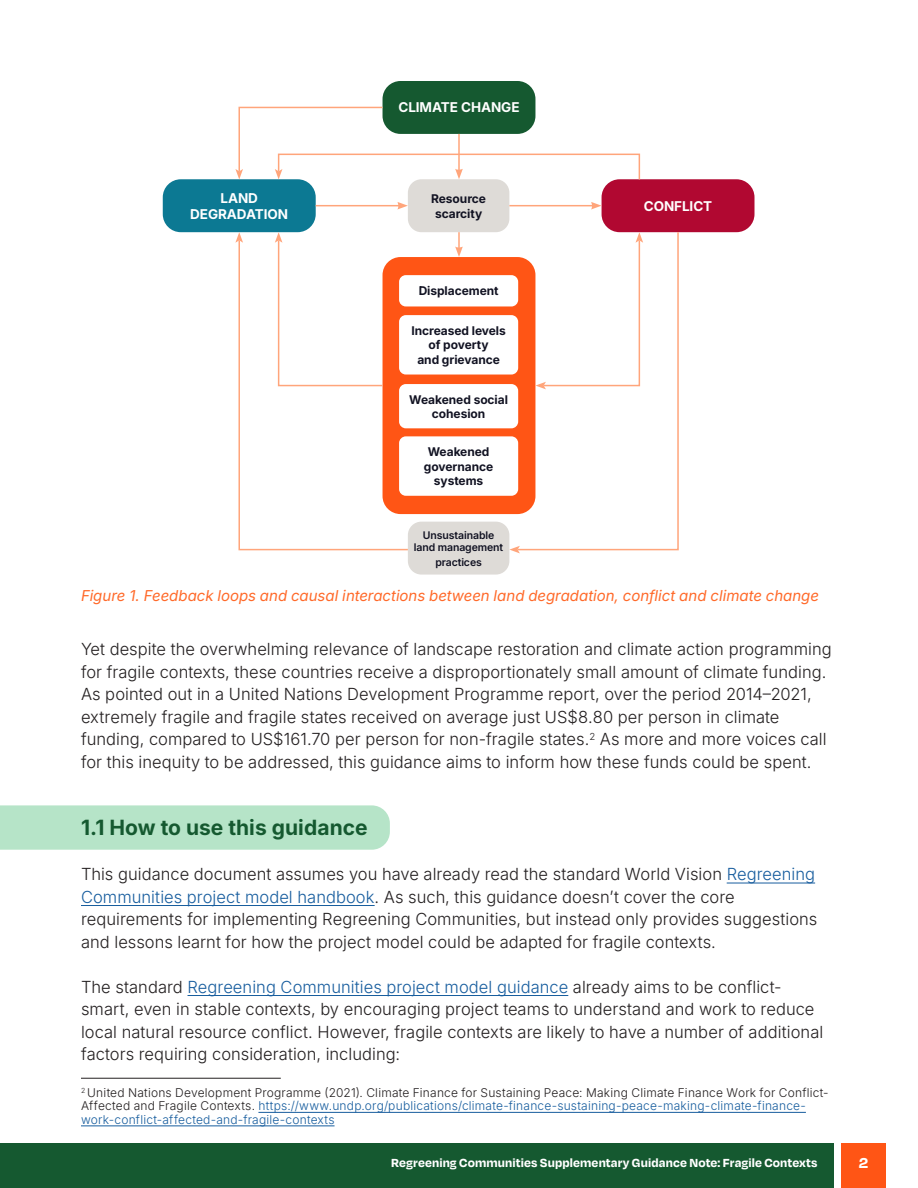
<style>
.page{position:relative;width:918px;height:1188px;background:#fff}
.page>*{position:absolute;margin:0;border:0;box-sizing:border-box;transform-origin:0 0}
.t1{font:21px "Inter";color:#155930}
.t2{font:300 16.5px/22.5px "Inter";letter-spacing:.005em;color:#231f20}
.t3{font:700 16.5px "Degular";color:#fff}
.t4{font:italic 15px "Inter";letter-spacing:-.005em;color:#ff6929}
.t5{font:700 13.5px "Degular";letter-spacing:.01em;color:#fff}
.t6{font:13.5px "Inter";letter-spacing:-.005em;color:#fff}
.t7{font:300 12px/13.5px "Inter";letter-spacing:.02em;color:#231f20}
.t8{font:12px/14.4px "Inter";letter-spacing:-.005em;color:#111222;text-align:center}
.t9{font:10.5px "Inter";letter-spacing:-.01em;color:#111222}
.s1{color:#175d9e}
</style>
<div class="page">
<div style="left:841px;top:1144px;width:45px;height:44px;background:#ff5515"></div>
<div style="left:0;top:1144px;width:834px;height:44px;background:#155930"></div>
<div style="left:0;top:805px;width:390px;height:45px;background:#b6e4c8"></div>
<hr style="left:727px;top:883px;width:88px;height:1px;background:#175d9e">
<hr style="left:81px;top:905px;width:294px;height:1px;background:#175d9e">
<hr style="left:188px;top:995px;width:380px;height:1px;background:#175d9e">
<hr style="left:258px;top:1112px;width:548px;height:1px;background:#175d9e">
<hr style="left:81px;top:1126px;width:254px;height:1px;background:#175d9e">
<hr style="left:81px;top:1078px;width:200px;height:1px;background:#231f20">
<div style="left:383px;top:81px;width:152px;height:53px;background:#155930;border-radius:18px"></div>
<div style="left:163px;top:179px;width:153px;height:53px;background:#0c7993;border-radius:18px"></div>
<div style="left:602px;top:179px;width:153px;height:53px;background:#b10831;border-radius:18px"></div>
<div style="left:408px;top:179px;width:101px;height:53px;background:#dedbd7;border-radius:13px"></div>
<div style="left:383px;top:257px;width:152px;height:257px;background:#ff5515;border-radius:18px"></div>
<div style="left:399px;top:275px;width:119px;height:31px;background:#fff;border-radius:7px"></div>
<div style="left:399px;top:315px;width:119px;height:60px;background:#fff;border-radius:7px"></div>
<div style="left:399px;top:384px;width:119px;height:44px;background:#fff;border-radius:7px"></div>
<div style="left:399px;top:436px;width:119px;height:60px;background:#fff;border-radius:7px"></div>
<div style="left:408px;top:522px;width:101px;height:53px;background:#dedbd7;border-radius:13px"></div>
<hr style="left:316px;top:205px;width:84px;height:1px;background:#ffa57b">
<svg style="left:397px;top:202px;width:11px;height:8px"></svg>
<hr style="left:509px;top:205px;width:84px;height:1px;background:#ffa57b">
<svg style="left:591px;top:202px;width:11px;height:8px"></svg>
<svg style="left:455px;top:232px;width:8px;height:25px"></svg>
<svg style="left:516px;top:231px;width:164px;height:320px"></svg>
<svg style="left:509px;top:546px;width:11px;height:7px"></svg>
<svg style="left:238px;top:243px;width:171px;height:308px"></svg>
<svg style="left:235px;top:232px;width:8px;height:11px"></svg>
<svg style="left:275px;top:232px;width:109px;height:155px"></svg>
<svg style="left:535px;top:232px;width:108px;height:157px"></svg>
<svg style="left:235px;top:106px;width:406px;height:75px"></svg>
<p class="t6" style="left:220px;top:188px;width:39px">LAND</p>
<p class="t6" style="left:190px;top:204px;width:99px">DEGRADATION</p>
<p class="t6" style="left:398px;top:97px;width:123px">CLIMATE CHANGE</p>
<p class="t8" style="left:431px;top:191px;width:56px">Resource</p>
<p class="t8" style="left:435px;top:206px;width:49px">scarcity</p>
<p class="t8" style="left:419px;top:283px;width:81px">Displacement</p>
<p class="t8" style="left:411px;top:323px;width:96px">Increased levels of poverty<br>and grievance</p>
<p class="t8" style="left:409px;top:392px;width:100px">Weakened social</p>
<p class="t8" style="left:432px;top:406px;width:55px">cohesion</p>
<p class="t8" style="left:428px;top:444px;width:63px">Weakened</p>
<p class="t8" style="left:424px;top:459px;width:71px">governance</p>
<p class="t8" style="left:434px;top:473px;width:51px">systems</p>
<p class="t9" style="left:423px;top:527px;width:73px">Unsustainable</p>
<p class="t9" style="left:414px;top:540px;width:91px">land management</p>
<p class="t9" style="left:435px;top:554px;width:48px">practices</p>
<p class="t6" style="left:644px;top:196px;width:70px">CONFLICT</p>
<p class="t4" style="left:81px;top:584px;width:740px">Figure 1. Feedback loops and causal interactions between land degradation, conflict and climate change</p>
<p class="t2" style="left:81px;top:637px;width:752px">Yet despite the overwhelming relevance of landscape restoration and climate action programming for fragile contexts, these countries receive a disproportionately small amount of climate funding.<br>As pointed out in a United Nations Development Programme report, over the period 2014–2021, extremely fragile and fragile states received on average just US$8.80 per person in climate funding, compared to US$161.70 per person for non-fragile states.<sup>2</sup> As more and more voices call for this inequity to be addressed, this guidance aims to inform how these funds could be spent.</p>
<p class="t1" style="left:81px;top:812px;width:288px">1.1 How to use this guidance</p>
<p class="t2" style="left:81px;top:862px;width:738px">This guidance document assumes you have already read the standard World Vision <span class="s1">Regreening Communities project model handbook</span>. As such, this guidance doesn’t cover the core requirements for implementing Regreening Communities, but instead only provides suggestions and lessons learnt for how the project model could be adapted for fragile contexts.</p>
<p class="t2" style="left:81px;top:975px;width:744px">The standard <span class="s1">Regreening Communities project model guidance</span> already aims to be conflict&shy;smart, even in stable contexts, by encouraging project teams to understand and work to reduce local natural resource conflict. However, fragile contexts are likely to have a number of additional factors requiring consideration, including:</p>
<p class="t7" style="left:81px;top:1085px;width:749px"><sup>2</sup> United Nations Development Programme (2021). Climate Finance for Sustaining Peace: Making Climate Finance Work for Conflict-<br>Affected and Fragile Contexts. <span class="s1">https://www.undp.org/publications/climate-finance-sustaining-peace-making-climate-finance&shy;work-conflict-affected-and-fragile-contexts</span></p>
<p class="t5" style="left:391px;top:1155px;width:428px">Regreening Communities Supplementary Guidance Note: Fragile Contexts</p>
<p class="t3" style="left:859px;top:1152px;width:11px">2</p>
</div>
